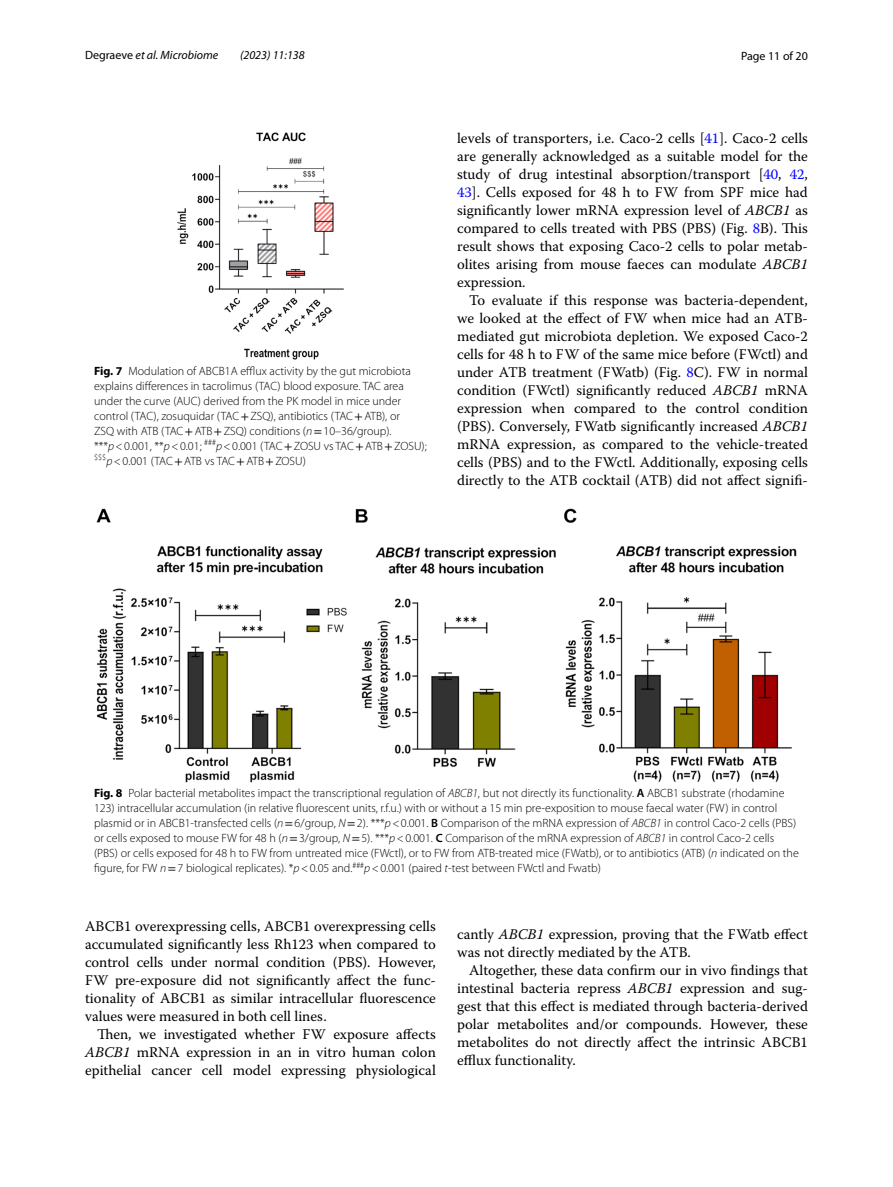
<style>
.page{position:relative;width:893px;height:1187px;background:#fff}
.page>*{position:absolute;margin:0;border:0;box-sizing:border-box;transform-origin:0 0}
.t1{font:14.7px/18px "Warnock Pro";color:#000;text-align:justify}
.t2{font:300 12px/15px "Myriad Pro";color:#000}
.t3{font:italic 12px "Myriad Pro";color:#000}
.t4{font:12px "Myriad Pro";color:#000}
.s1{font-style:normal}
.s2{font-weight:700}
.s3{font-family:"STIX";font-weight:400}
.s4{font-style:italic}
.s5{color:#00f}
.s6{font-weight:600}
</style>
<div class="page">
<img style="left:178px;top:133px;width:165px;height:226px">
<img style="left:96px;top:508px;width:701px;height:274px">
<p class="t3" style="left:85px;top:48px;width:135px"><span class="s1">Degraeve</span> et al. Microbiome</p>
<p class="t3" style="left:240px;top:48px;width:66px">(2023) 11:138</p>
<p class="t4" style="left:741px;top:48px;width:68px">Page 11 of 20</p>
<p class="t2" style="left:94px;top:363px;width:334px"><span class="s2">Fig. 7</span> Modulation of ABCB1A efflux activity by the gut microbiota explains differences in tacrolimus (TAC) blood exposure. TAC area under the curve (AUC) derived from the PK model in mice under control (TAC), zosuquidar (TAC<span class="s3">+</span>ZSQ), antibiotics (TAC<span class="s3">+</span>ATB), or<br>ZSQ with ATB (TAC<span class="s3">+</span>ATB<span class="s3">+</span>ZSQ) conditions (<span class="s4">n</span><span class="s3">=</span>10–36/group). ***<span class="s4">p</span>&lt;0.001, **<span class="s4">p</span>&lt;0.01; <sup>###</sup><span class="s4">p</span>&lt;0.001 (TAC<span class="s3">+</span>ZOSU vs TAC<span class="s3">+</span>ATB<span class="s3">+</span>ZOSU); <sup>$$$</sup><span class="s4">p</span>&lt;0.001 (TAC<span class="s3">+</span>ATB vs TAC<span class="s3">+</span>ATB<span class="s3">+</span>ZOSU)</p>
<p class="t1" style="left:457px;top:128px;width:352px">levels of transporters, i.e. Caco-2 cells [<span class="s5">41</span>]. Caco-2 cells are generally acknowledged as a suitable model for the study of drug intestinal absorption/transport [<span class="s5">40</span>, <span class="s5">42</span>, <span class="s5">43</span>]. Cells exposed for 48 h to FW from SPF mice had significantly lower mRNA expression level of <span class="s4">ABCB1</span> as compared to cells treated with PBS (PBS) (Fig. <span class="s5">8</span>B). This result shows that exposing Caco-2 cells to polar metab&shy;olites arising from mouse faeces can modulate <span class="s4">ABCB1 </span>expression.</p>
<p class="t1" style="left:457px;top:290px;width:352px;text-indent:12px">To evaluate if this response was bacteria-dependent, we looked at the effect of FW when mice had an ATB&shy;mediated gut microbiota depletion. We exposed Caco-2 cells for 48 h to FW of the same mice before (FWctl) and under ATB treatment (FWatb) (Fig. <span class="s5">8</span>C). FW in normal condition (FWctl) significantly reduced <span class="s4">ABCB1</span> mRNA expression when compared to the control condition (PBS). Conversely, FWatb significantly increased <span class="s4">ABCB1 </span>mRNA expression, as compared to the vehicle-treated cells (PBS) and to the FWctl. Additionally, exposing cells directly to the ATB cocktail (ATB) did not affect signifi-</p>
<p class="t2" style="left:94px;top:786px;width:706px"><span class="s2">Fig. 8</span> Polar bacterial metabolites impact the transcriptional regulation of <span class="s4">ABCB1</span>, but not directly its functionality. <span class="s6">A</span> ABCB1 substrate (rhodamine 123) intracellular accumulation (in relative fluorescent units, r.f.u.) with or without a 15 min pre-exposition to mouse faecal water (FW) in control plasmid or in ABCB1-transfected cells (<span class="s4">n</span><span class="s3">=</span>6/group, <span class="s4">N</span><span class="s3">=</span>2). ***<span class="s4">p</span>&lt;0.001. <span class="s6">B</span> Comparison of the mRNA expression of <span class="s4">ABCB1</span> in control Caco-2 cells (PBS) or cells exposed to mouse FW for 48 h (<span class="s4">n</span><span class="s3">=</span>3/group, <span class="s4">N</span><span class="s3">=</span>5). ***<span class="s4">p</span>&lt;0.001. <span class="s6">C</span> Comparison of the mRNA expression of <span class="s4">ABCB1</span> in control Caco-2 cells (PBS) or cells exposed for 48 h to FW from untreated mice (FWctl), or to FW from ATB-treated mice (FWatb), or to antibiotics (ATB) (<span class="s4">n</span> indicated on the figure, for FW <span class="s4">n</span><span class="s3">=</span>7 biological replicates). *<span class="s4">p</span>&lt;0.05 and.<sup>###</sup><span class="s4">p</span>&lt;0.001 (paired <span class="s4">t</span>-test between FWctl and Fwatb)</p>
<p class="t1" style="left:85px;top:916px;width:352px">ABCB1 overexpressing cells, ABCB1 overexpressing cells accumulated significantly less Rh123 when compared to control cells under normal condition (PBS). However, FW pre-exposure did not significantly affect the func&shy;tionality of ABCB1 as similar intracellular fluorescence values were measured in both cell lines.</p>
<p class="t1" style="left:85px;top:1024px;width:352px;text-indent:12px">Then, we investigated whether FW exposure affects <span class="s4">ABCB1</span> mRNA expression in an in vitro human colon epithelial cancer cell model expressing physiological</p>
<p class="t1" style="left:457px;top:924px;width:352px">cantly <span class="s4">ABCB1</span> expression, proving that the FWatb effect was not directly mediated by the ATB.</p>
<p class="t1" style="left:457px;top:960px;width:352px;text-indent:12px">Altogether, these data confirm our in vivo findings that intestinal bacteria repress <span class="s4">ABCB1</span> expression and sug&shy;gest that this effect is mediated through bacteria-derived polar metabolites and/or compounds. However, these metabolites do not directly affect the intrinsic ABCB1 efflux functionality.</p>
</div>
